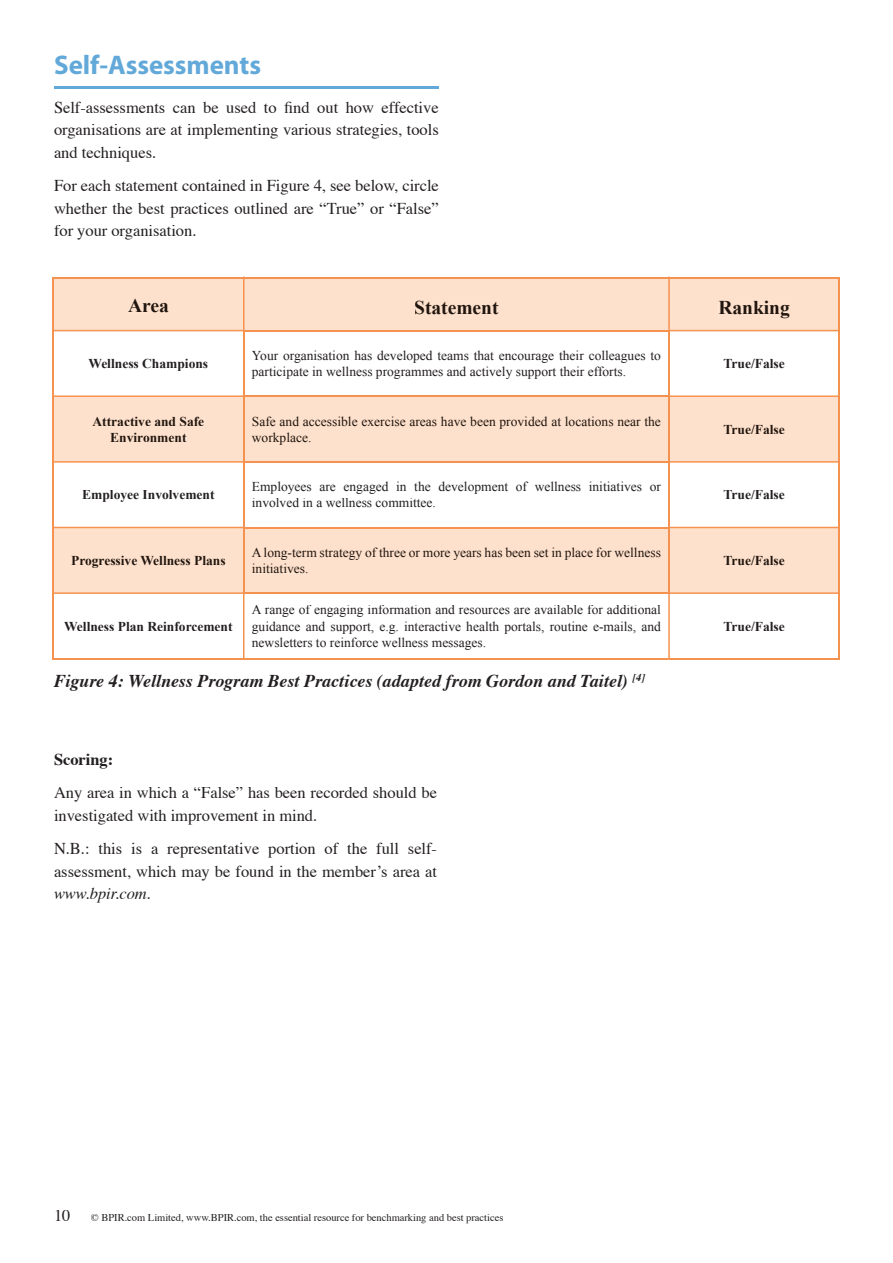
<style>
.page{position:relative;width:893px;height:1263px;background:#fff}
.page>*{position:absolute;margin:0;border:0;box-sizing:border-box;transform-origin:0 0}
.t1{font:700 27px "Myriad";color:#62a9d9}
.t2{font:700 19.5px "Times New Roman";color:#21160f}
.t3{font:italic 700 18px "Times";color:#231f20}
.t4{font:16.5px/22.5px "Times";color:#231f20;text-align:justify}
.t5{font:700 16.5px "Times";color:#231f20}
.t6{font:13.5px/16.2px "Times New Roman";color:#231f20}
.t7{font:13.5px/16.2px "Times New Roman";color:#21160f}
.t8{font:700 13.5px "Times New Roman";color:#231f20}
.t9{font:700 13.5px/16.2px "Times New Roman";color:#21160f;text-align:center}
.t10{font:10.5px "Times";color:#231f20}
.s1{font-style:italic}
.s2{font-size:16.5px}
</style>
<div class="page">
<hr style="left:54px;top:86px;width:385px;height:2px;background:#62a9d9">
<svg style="left:54px;top:278px;width:784px;height:314px;fill:#fee1cc"></svg>
<hr style="left:52px;top:278px;width:2px;height:52px;background:#f6924f">
<hr style="left:52px;top:277px;width:191px;height:1px;background:#f6924f">
<hr style="left:243px;top:277px;width:1px;height:53px;background:#f6924f">
<hr style="left:244px;top:277px;width:424px;height:1px;background:#f6924f">
<hr style="left:668px;top:277px;width:2px;height:53px;background:#f6924f">
<hr style="left:670px;top:277px;width:170px;height:1px;background:#f6924f">
<hr style="left:838px;top:278px;width:2px;height:52px;background:#f6924f">
<hr style="left:52px;top:331px;width:2px;height:64px;background:#f6924f">
<hr style="left:52px;top:330px;width:192px;height:1px;background:#f6924f">
<hr style="left:243px;top:331px;width:1px;height:64px;background:#f6924f">
<hr style="left:244px;top:330px;width:426px;height:1px;background:#f6924f">
<hr style="left:668px;top:331px;width:2px;height:64px;background:#f6924f">
<hr style="left:670px;top:330px;width:170px;height:1px;background:#f6924f">
<hr style="left:838px;top:331px;width:2px;height:64px;background:#f6924f">
<hr style="left:52px;top:397px;width:2px;height:64px;background:#f6924f">
<hr style="left:52px;top:395px;width:192px;height:2px;background:#f6924f">
<hr style="left:243px;top:397px;width:1px;height:64px;background:#f6924f">
<hr style="left:244px;top:395px;width:426px;height:2px;background:#f6924f">
<hr style="left:668px;top:397px;width:2px;height:64px;background:#f6924f">
<hr style="left:670px;top:395px;width:170px;height:2px;background:#f6924f">
<hr style="left:838px;top:397px;width:2px;height:64px;background:#f6924f">
<hr style="left:52px;top:463px;width:2px;height:64px;background:#f6924f">
<hr style="left:52px;top:461px;width:192px;height:2px;background:#f6924f">
<hr style="left:243px;top:463px;width:1px;height:64px;background:#f6924f">
<hr style="left:244px;top:461px;width:426px;height:2px;background:#f6924f">
<hr style="left:668px;top:463px;width:2px;height:64px;background:#f6924f">
<hr style="left:670px;top:461px;width:170px;height:2px;background:#f6924f">
<hr style="left:838px;top:463px;width:2px;height:64px;background:#f6924f">
<hr style="left:52px;top:528px;width:2px;height:64px;background:#f6924f">
<hr style="left:52px;top:527px;width:192px;height:1px;background:#f6924f">
<hr style="left:243px;top:528px;width:1px;height:64px;background:#f6924f">
<hr style="left:244px;top:527px;width:426px;height:1px;background:#f6924f">
<hr style="left:668px;top:528px;width:2px;height:64px;background:#f6924f">
<hr style="left:670px;top:527px;width:170px;height:1px;background:#f6924f">
<hr style="left:838px;top:528px;width:2px;height:64px;background:#f6924f">
<hr style="left:52px;top:594px;width:2px;height:64px;background:#f6924f">
<hr style="left:52px;top:592px;width:192px;height:2px;background:#f6924f">
<hr style="left:52px;top:658px;width:191px;height:1px;background:#f6924f">
<hr style="left:243px;top:594px;width:1px;height:65px;background:#f6924f">
<hr style="left:244px;top:592px;width:426px;height:2px;background:#f6924f">
<hr style="left:244px;top:658px;width:424px;height:1px;background:#f6924f">
<hr style="left:668px;top:594px;width:2px;height:65px;background:#f6924f">
<hr style="left:670px;top:592px;width:170px;height:2px;background:#f6924f">
<hr style="left:838px;top:594px;width:2px;height:64px;background:#f6924f">
<hr style="left:670px;top:658px;width:170px;height:1px;background:#f6924f">
<div style="left:128px;top:299px;width:40px;height:13px;background:#fee1cc"></div>
<div style="left:415px;top:301px;width:83px;height:13px;background:#fee1cc"></div>
<div style="left:719px;top:301px;width:70px;height:17px;background:#fee1cc"></div>
<div style="left:93px;top:416px;width:111px;height:10px;background:#fee1cc"></div>
<div style="left:111px;top:433px;width:75px;height:9px;background:#fee1cc"></div>
<div style="left:253px;top:416px;width:408px;height:12px;background:#fee1cc"></div>
<div style="left:252px;top:432px;width:58px;height:13px;background:#fee1cc"></div>
<div style="left:724px;top:424px;width:60px;height:10px;background:#fee1cc"></div>
<div style="left:71px;top:556px;width:154px;height:12px;background:#fee1cc"></div>
<div style="left:252px;top:547px;width:409px;height:13px;background:#fee1cc"></div>
<div style="left:252px;top:564px;width:55px;height:9px;background:#fee1cc"></div>
<div style="left:724px;top:556px;width:60px;height:9px;background:#fee1cc"></div>
<h1 class="t1" style="left:54px;top:51px;width:209px">Self-Assessments</h1>
<p class="t4" style="left:54px;top:95px;width:386px">Self-assessments can be used to find out how effective organisations are at implementing various strategies, tools and techniques.</p>
<p class="t4" style="left:54px;top:173px;width:386px">For each statement contained in Figure 4, see below, circle whether the best practices outlined are “True” or “False” for your organisation.</p>
<p class="t2" style="left:128px;top:292px;width:42px">Area</p>
<p class="t2" style="left:414px;top:294px;width:86px">Statement</p>
<p class="t2" style="left:718px;top:294px;width:73px">Ranking</p>
<p class="t8" style="left:89px;top:354px;width:121px">Wellness Champions</p>
<p class="t6" style="left:252px;top:347px;width:411px">Your organisation has developed teams that encourage their colleagues to participate in wellness programmes and actively support their efforts.</p>
<p class="t8" style="left:723px;top:354px;width:63px">True/False</p>
<p class="t9" style="left:93px;top:413px;width:113px">Attractive and Safe<br>Environment</p>
<p class="t7" style="left:252px;top:413px;width:411px">Safe and accessible exercise areas have been provided at locations near the workplace.</p>
<p class="t9" style="left:723px;top:421px;width:63px">True/False</p>
<p class="t8" style="left:82px;top:485px;width:134px">Employee Involvement</p>
<p class="t6" style="left:252px;top:478px;width:411px">Employees are engaged in the development of wellness initiatives or involved in a wellness committee.</p>
<p class="t8" style="left:723px;top:485px;width:63px">True/False</p>
<p class="t9" style="left:71px;top:552px;width:156px">Progressive Wellness Plans</p>
<p class="t7" style="left:252px;top:544px;width:411px">A long-term strategy of three or more years has been set in place for wellness initiatives.</p>
<p class="t9" style="left:723px;top:552px;width:63px">True/False</p>
<p class="t8" style="left:64px;top:617px;width:170px">Wellness Plan Reinforcement</p>
<p class="t6" style="left:252px;top:602px;width:411px;text-align:justify">A range of engaging information and resources are available for additional guidance and support, e.g. interactive health portals, routine e-mails, and newsletters to reinforce wellness messages.</p>
<p class="t3" style="left:54px;top:663px;width:593px">Figure 4: Wellness Program Best Practices (adapted from Gordon and Taitel) <sup>[4]</sup></p>
<p class="t5" style="left:54px;top:744px;width:61px">Scoring:</p>
<p class="t4" style="left:54px;top:780px;width:385px">Any area in which a “False” has been recorded should be investigated with improvement in mind.</p>
<p class="t4" style="left:54px;top:836px;width:385px">N.B.: this is a representative portion of the full self&shy;assessment, which may be found in the member’s area at <span class="s1">www.bpir.com</span>.</p>
<p class="t8" style="left:723px;top:617px;width:63px">True/False</p>
<p class="t10" style="left:54px;top:1208px;width:451px"><span class="s2">10</span> © BPIR.com Limited, www.BPIR.com, the essential resource for benchmarking and best practices</p>
</div>
